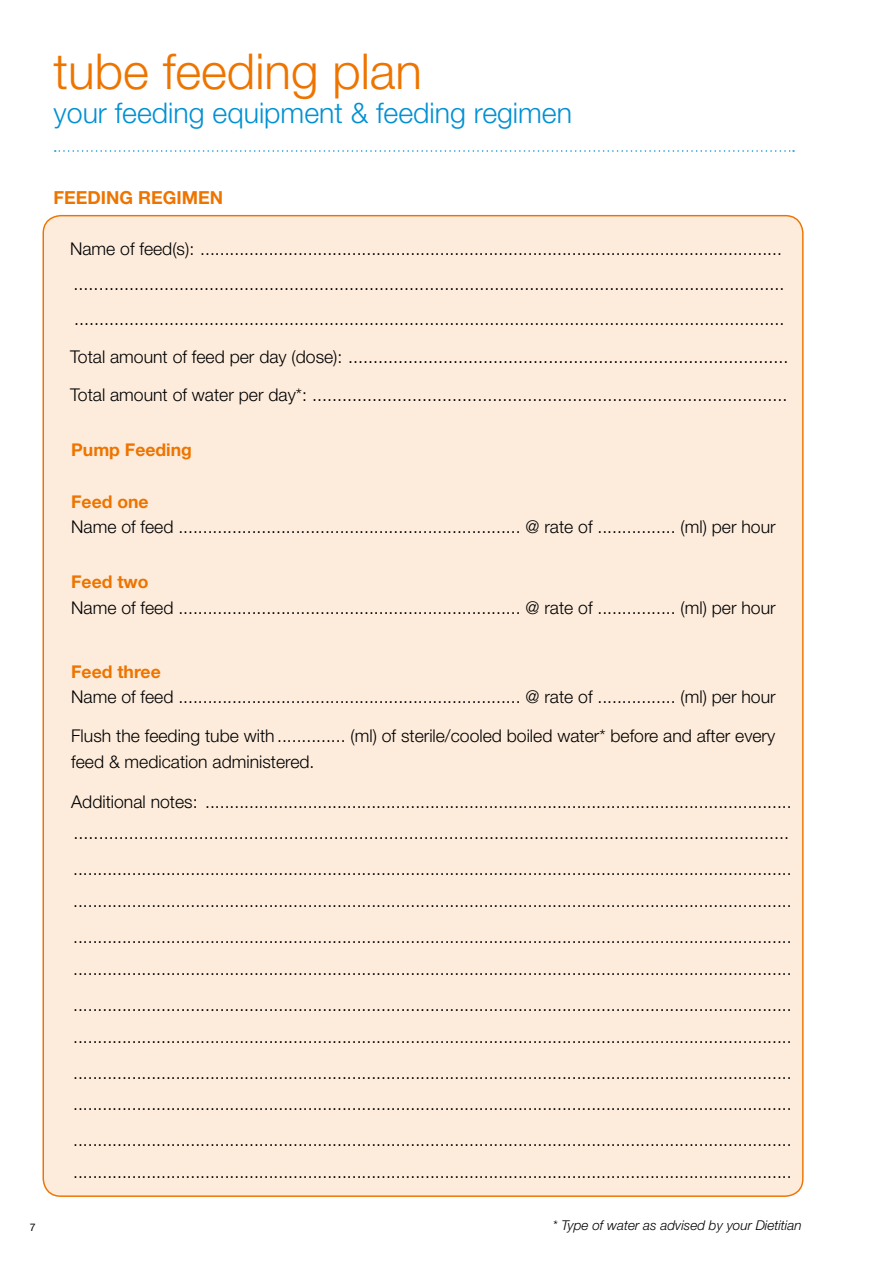
<style>
.page{position:relative;width:893px;height:1263px;background:#fff}
.page>*{position:absolute;margin:0;border:0;box-sizing:border-box;transform-origin:0 0}
.main_header{font:300 49.5px "Helvetica Neue LT Std";color:#ee7400}
.main_header-2{font:300 28.5px "Helvetica Neue LT Std";color:#0091d3}
.firstparagraph{font:300 18px "Helvetica Neue LT Std";color:#000}
.subhead{font:700 18px "Helvetica Neue LT Std";color:#ee7400}
.firstparagraph-2{font:300 17.55px/31.8px "Helvetica Neue LT Std";color:#000}
.firstparagraph-3{font:700 17.55px "Helvetica Neue LT Std";color:#ee7400}
.italic{font:italic 300 13.5px "Helvetica Neue LT Std";color:#000}
.t1{font:10.5px "Helvetica Neue LT Std";color:#000}
.s1{font-size:17.55px}
.s2{font-weight:700;color:#ee7400}
</style>
<div class="page">
<svg style="left:55px;top:150px;width:739px;height:2px"></svg>
<div style="left:43px;top:216px;width:760px;height:980px;background:#fdecdc;border-radius:18px"></div>
<p class="main_header" style="left:54px;top:41px;width:370px">tube feeding plan</p>
<p class="main_header-2" style="left:54px;top:95px;width:520px">your feeding equipment &amp; feeding regimen</p>
<p class="t1" style="left:30px;top:1220px;width:7px">7</p>
<p class="subhead" style="left:54px;top:187px;width:171px">FEEDING REGIMEN</p>
<p class="firstparagraph-2" style="left:70px;top:232px;width:713px">Name of feed(s): .......................................................................................................................</p>
<p class="firstparagraph" style="left:74px;top:272px;width:712px">..............................................................................................................................................</p>
<p class="firstparagraph" style="left:74px;top:307px;width:712px">..............................................................................................................................................</p>
<p class="firstparagraph" style="left:70px;top:346px;width:720px"><span class="s1">Total amount of feed per day (dose):</span> ........................................................................................</p>
<p class="firstparagraph" style="left:70px;top:384px;width:719px"><span class="s1">Total amount of water per day*:</span> ...............................................................................................</p>
<p class="firstparagraph-3" style="left:71px;top:439px;width:122px">Pump Feeding</p>
<p class="firstparagraph-2" style="left:71px;top:488px;width:706px;line-height:25.8px"><span class="s2">Feed one<br></span>Name of feed ...................................................................... @ rate of ................ (ml) per hour</p>
<p class="firstparagraph-2" style="left:71px;top:568px;width:706px;line-height:25.8px"><span class="s2">Feed two<br></span>Name of feed ...................................................................... @ rate of ................ (ml) per hour</p>
<p class="firstparagraph-2" style="left:71px;top:658px;width:706px;line-height:25.8px"><span class="s2">Feed three<br></span>Name of feed ...................................................................... @ rate of ................ (ml) per hour</p>
<p class="firstparagraph-2" style="left:71px;top:722px;width:706px;line-height:25.8px">Flush the feeding tube with .............. (ml) of sterile/cooled boiled water* before and after every feed &amp; medication administered.</p>
<p class="firstparagraph-2" style="left:71px;top:785px;width:722px">Additional notes: ........................................................................................................................</p>
<p class="firstparagraph" style="left:74px;top:822px;width:717px">...............................................................................................................................................</p>
<p class="firstparagraph-2" style="left:73px;top:853px;width:720px">................................................................................................................................................... ...................................................................................................................................................</p>
<p class="firstparagraph-2" style="left:73px;top:920px;width:720px">................................................................................................................................................... ...................................................................................................................................................</p>
<p class="firstparagraph-2" style="left:73px;top:988px;width:720px">................................................................................................................................................... ...................................................................................................................................................</p>
<p class="firstparagraph-2" style="left:73px;top:1056px;width:720px">................................................................................................................................................... ...................................................................................................................................................</p>
<p class="firstparagraph-2" style="left:73px;top:1124px;width:720px">................................................................................................................................................... ...................................................................................................................................................</p>
<p class="italic" style="left:553px;top:1217px;width:250px">* Type of water as advised by your Dietitian</p>
</div>
